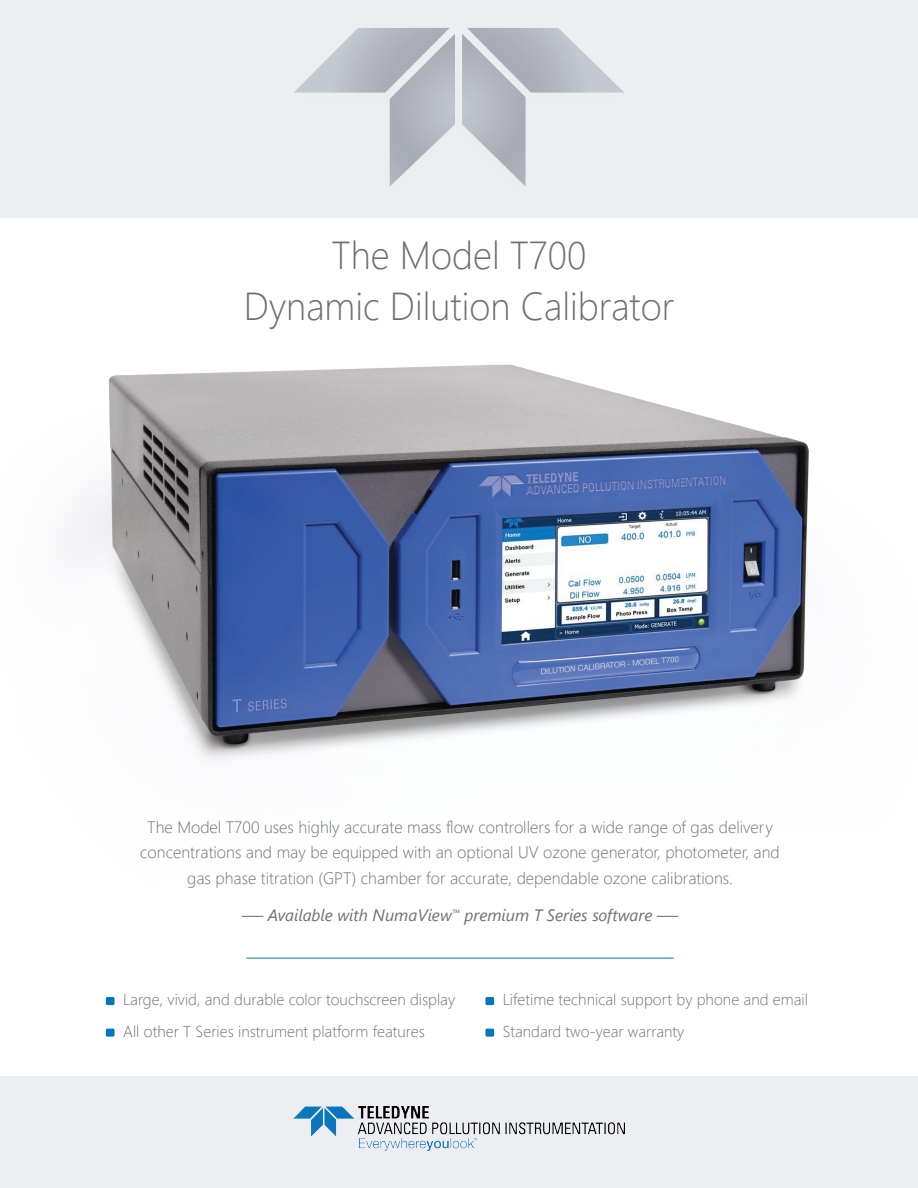
<style>
.page{position:relative;width:918px;height:1188px;background:#fff}
.page>*{position:absolute;margin:0;border:0;box-sizing:border-box;transform-origin:0 0}
.t1{font:300 39px/51px "Segoe UI";color:#707070;text-align:center;scale:.96 1}
.t2{font:300 16.5px/25.5px "Segoe UI";color:#707070;text-align:center}
.t3{font:italic 16.5px "Segoe UI";color:#707070;scale:1.3 1}
.t4{font:300 15.75px/31.5px "Segoe UI";color:#707070}
.t5{font:300 15.6px "Segoe UI";color:#707070}
</style>
<div class="page">
<div style="left:0;top:1077px;width:918px;height:111px;background:#eceef1"></div>
<div style="left:0;top:0;width:918px;height:217px;background:#eceef1"></div>
<img style="left:293px;top:1107px;width:331px;height:44px">
<svg style="left:294px;top:28px;width:330px;height:158px"></svg>
<img style="left:0;top:217px;width:918px;height:543px">
<hr style="left:246px;top:958px;width:428px;height:1px;background:#0077c0">
<div style="left:106px;top:997px;width:9px;height:8px;background:#0077c0;border-radius:2px"></div>
<div style="left:106px;top:1029px;width:9px;height:8px;background:#0077c0;border-radius:2px"></div>
<div style="left:485px;top:997px;width:9px;height:8px;background:#0077c0;border-radius:2px"></div>
<div style="left:485px;top:1029px;width:9px;height:8px;background:#0077c0;border-radius:2px"></div>
<h1 class="t1" style="left:244px;top:228px;width:450px">The Model T700<br>Dynamic Dilution Calibrator</h1>
<p class="t2" style="left:140px;top:813px;width:641px">The Model T700 uses highly accurate mass flow controllers for a wide range of gas delivery concentrations and may be equipped with an optional UV ozone generator, photometer, and gas phase titration (GPT) chamber for accurate, dependable ozone calibrations.</p>
<p class="t3" style="left:242px;top:902px;width:337px">— Available with NumaView<sup>™</sup> premium T Series software —</p>
<p class="t4" style="left:123px;top:983px;width:334px">Large, vivid, and durable color touchscreen display<br>All other T Series instrument platform features</p>
<p class="t4" style="left:503px;top:983px;width:307px">Lifetime technical support by phone and email</p>
<p class="t5" style="left:503px;top:1019px;width:183px">Standard two-year warranty</p>
</div>
